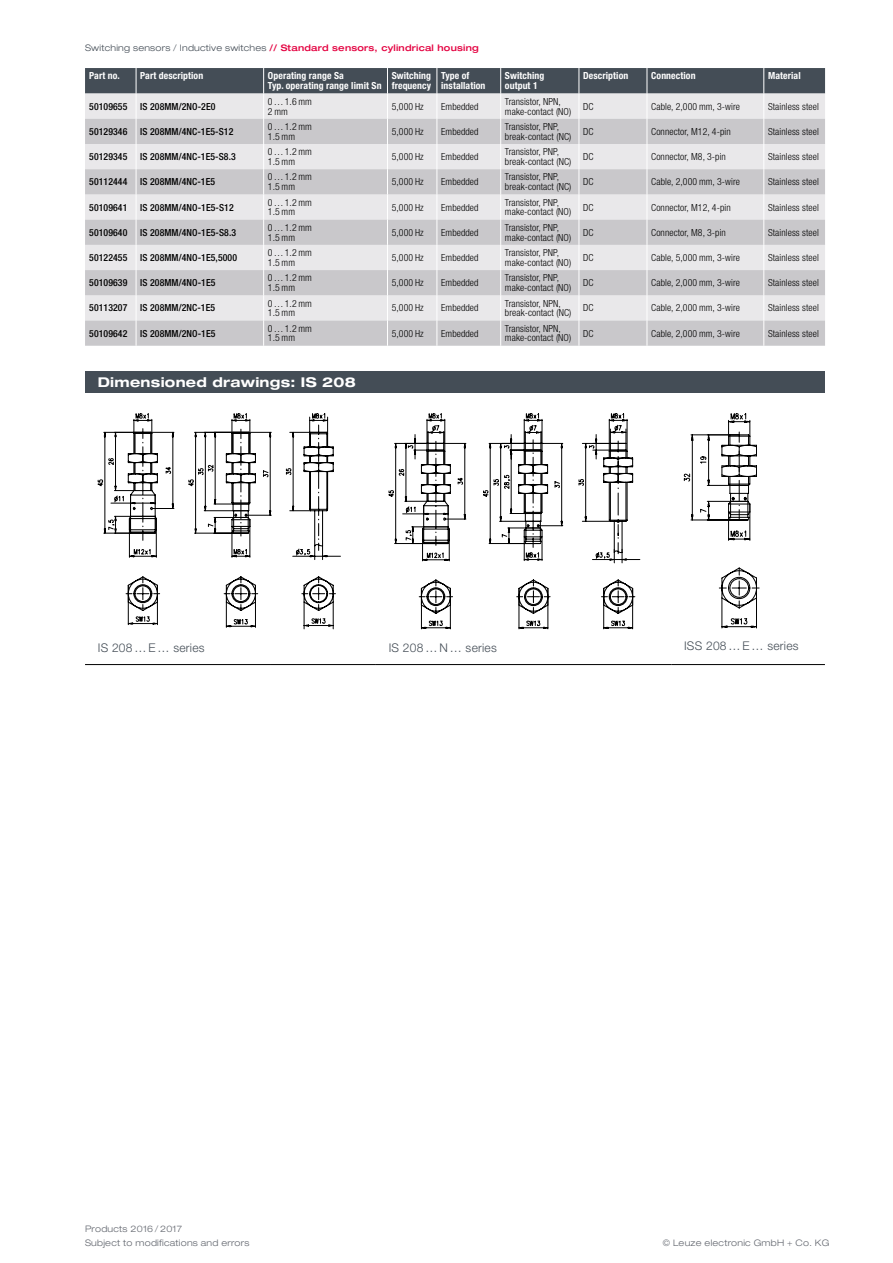
<style>
.page{position:relative;width:893px;height:1263px;background:#fff}
.page>*{position:absolute;margin:0;border:0;box-sizing:border-box;transform-origin:0 0}
.t1{font:700 expanded 13.5px "Helvetica Neue LT Pro";letter-spacing:.02em;color:#fff}
.t2{font:300 12px "Helvetica Neue LT Pro";letter-spacing:.02em;color:#444d56}
.t3{font:300 condensed 9.75px/9.8px "Helvetica Neue LT Pro";letter-spacing:.01em;color:#000}
.t4{font:500 condensed 9.75px "Helvetica Neue LT Pro";letter-spacing:.01em;color:#000}
.t5{font:700 condensed 9.75px/9.8px "Helvetica Neue LT Pro";letter-spacing:.01em;color:#fff}
.t6{font:300 expanded 9px/13.5px "Helvetica Neue LT Pro";letter-spacing:.025em;color:#63676f}
.t7{font:500 expanded 9px "Helvetica Neue LT Pro";letter-spacing:.025em;color:#e40040}
.s1{font-weight:300;color:#444d56}
</style>
<div class="page">
<svg style="left:85px;top:68px;width:740px;height:278px;background:#cccccf"></svg>
<div style="left:85px;top:371px;width:740px;height:22px;background:#444d56"></div>
<hr style="left:85px;top:664px;width:185px;height:1px;background:#000">
<hr style="left:270px;top:664px;width:106px;height:1px;background:#000">
<hr style="left:376px;top:664px;width:295px;height:1px;background:#000">
<hr style="left:671px;top:664px;width:154px;height:1px;background:#000">
<svg style="left:301px;top:576px;width:35px;height:53px"></svg>
<svg style="left:98px;top:413px;width:77px;height:212px"></svg>
<svg style="left:223px;top:576px;width:36px;height:52px"></svg>
<svg style="left:188px;top:413px;width:153px;height:147px"></svg>
<svg style="left:418px;top:579px;width:35px;height:50px"></svg>
<svg style="left:389px;top:413px;width:78px;height:149px"></svg>
<svg style="left:483px;top:413px;width:157px;height:216px"></svg>
<svg style="left:684px;top:413px;width:75px;height:215px"></svg>
<p class="t7" style="left:85px;top:42px;width:395px"><span class="s1">Switching sensors / Inductive switches</span> // Standard sensors, cylindrical housing</p>
<p class="t5" style="left:89px;top:71px;width:32px">Part no.</p>
<p class="t5" style="left:140px;top:71px;width:64px">Part description</p>
<p class="t5" style="left:268px;top:71px;width:115px">Operating range Sa<br>Typ. operating range limit Sn</p>
<p class="t5" style="left:392px;top:71px;width:41px">Switching frequency</p>
<p class="t5" style="left:441px;top:71px;width:46px">Type of installation</p>
<p class="t5" style="left:505px;top:71px;width:41px">Switching output 1</p>
<p class="t5" style="left:583px;top:71px;width:47px">Description</p>
<p class="t5" style="left:651px;top:71px;width:46px">Connection</p>
<p class="t5" style="left:768px;top:71px;width:34px">Material</p>
<p class="t4" style="left:89px;top:100px;width:40px">50109655</p>
<p class="t4" style="left:140px;top:100px;width:77px">IS 208MM/2NO-2E0</p>
<p class="t3" style="left:268px;top:96px;width:46px">0…1.6 mm<br>2mm</p>
<p class="t3" style="left:392px;top:101px;width:33px">5,000 Hz</p>
<p class="t3" style="left:441px;top:101px;width:39px">Embedded</p>
<p class="t3" style="left:505px;top:96px;width:68px">Transistor, NPN, make-contact (NO)</p>
<p class="t3" style="left:583px;top:101px;width:12px">DC</p>
<p class="t3" style="left:651px;top:101px;width:90px">Cable, 2,000 mm, 3-wire</p>
<p class="t3" style="left:768px;top:101px;width:52px">Stainless steel</p>
<p class="t4" style="left:89px;top:126px;width:40px">50129346</p>
<p class="t4" style="left:140px;top:126px;width:95px">IS 208MM/4NC-1E5-S12</p>
<p class="t3" style="left:268px;top:122px;width:46px">0…1.2 mm<br>1.5 mm</p>
<p class="t3" style="left:392px;top:126px;width:33px">5,000 Hz</p>
<p class="t3" style="left:441px;top:126px;width:39px">Embedded</p>
<p class="t3" style="left:505px;top:122px;width:68px">Transistor, PNP, break-contact (NC)</p>
<p class="t3" style="left:583px;top:126px;width:12px">DC</p>
<p class="t3" style="left:651px;top:126px;width:81px">Connector, M12, 4-pin</p>
<p class="t3" style="left:768px;top:126px;width:52px">Stainless steel</p>
<p class="t4" style="left:89px;top:151px;width:40px">50129345</p>
<p class="t4" style="left:140px;top:151px;width:97px">IS 208MM/4NC-1E5-S8.3</p>
<p class="t3" style="left:268px;top:147px;width:46px">0…1.2 mm<br>1.5 mm</p>
<p class="t3" style="left:392px;top:152px;width:33px">5,000 Hz</p>
<p class="t3" style="left:441px;top:152px;width:39px">Embedded</p>
<p class="t3" style="left:505px;top:147px;width:68px">Transistor, PNP, break-contact (NC)</p>
<p class="t3" style="left:583px;top:152px;width:12px">DC</p>
<p class="t3" style="left:651px;top:152px;width:76px">Connector, M8, 3-pin</p>
<p class="t3" style="left:768px;top:152px;width:52px">Stainless steel</p>
<p class="t4" style="left:89px;top:176px;width:40px">50112444</p>
<p class="t4" style="left:140px;top:176px;width:76px">IS 208MM/4NC-1E5</p>
<p class="t3" style="left:268px;top:172px;width:46px">0…1.2 mm<br>1.5 mm</p>
<p class="t3" style="left:392px;top:177px;width:33px">5,000 Hz</p>
<p class="t3" style="left:441px;top:177px;width:39px">Embedded</p>
<p class="t3" style="left:505px;top:172px;width:68px">Transistor, PNP, break-contact (NC)</p>
<p class="t3" style="left:583px;top:177px;width:12px">DC</p>
<p class="t3" style="left:651px;top:177px;width:90px">Cable, 2,000 mm, 3-wire</p>
<p class="t3" style="left:768px;top:177px;width:52px">Stainless steel</p>
<p class="t4" style="left:89px;top:201px;width:40px">50109641</p>
<p class="t4" style="left:140px;top:201px;width:95px">IS 208MM/4NO-1E5-S12</p>
<p class="t3" style="left:268px;top:197px;width:46px">0…1.2 mm<br>1.5 mm</p>
<p class="t3" style="left:392px;top:202px;width:33px">5,000 Hz</p>
<p class="t3" style="left:441px;top:202px;width:39px">Embedded</p>
<p class="t3" style="left:505px;top:197px;width:68px">Transistor, PNP, make-contact (NO)</p>
<p class="t3" style="left:583px;top:202px;width:12px">DC</p>
<p class="t3" style="left:651px;top:202px;width:81px">Connector, M12, 4-pin</p>
<p class="t3" style="left:768px;top:202px;width:52px">Stainless steel</p>
<p class="t4" style="left:89px;top:226px;width:40px">50109640</p>
<p class="t4" style="left:140px;top:226px;width:97px">IS 208MM/4NO-1E5-S8.3</p>
<p class="t3" style="left:268px;top:222px;width:46px">0…1.2 mm<br>1.5 mm</p>
<p class="t3" style="left:392px;top:227px;width:33px">5,000 Hz</p>
<p class="t3" style="left:441px;top:227px;width:39px">Embedded</p>
<p class="t3" style="left:505px;top:222px;width:68px">Transistor, PNP, make-contact (NO)</p>
<p class="t3" style="left:583px;top:227px;width:12px">DC</p>
<p class="t3" style="left:651px;top:227px;width:76px">Connector, M8, 3-pin</p>
<p class="t3" style="left:768px;top:227px;width:52px">Stainless steel</p>
<p class="t4" style="left:89px;top:252px;width:40px">50122455</p>
<p class="t4" style="left:140px;top:252px;width:98px">IS 208MM/4NO-1E5,5000</p>
<p class="t3" style="left:268px;top:248px;width:46px">0…1.2 mm<br>1.5 mm</p>
<p class="t3" style="left:392px;top:253px;width:33px">5,000 Hz</p>
<p class="t3" style="left:441px;top:253px;width:39px">Embedded</p>
<p class="t3" style="left:505px;top:248px;width:68px">Transistor, PNP, make-contact (NO)</p>
<p class="t3" style="left:583px;top:253px;width:12px">DC</p>
<p class="t3" style="left:651px;top:253px;width:90px">Cable, 5,000 mm, 3-wire</p>
<p class="t3" style="left:768px;top:253px;width:52px">Stainless steel</p>
<p class="t4" style="left:89px;top:277px;width:40px">50109639</p>
<p class="t4" style="left:140px;top:277px;width:77px">IS 208MM/4NO-1E5</p>
<p class="t3" style="left:268px;top:273px;width:46px">0…1.2 mm<br>1.5 mm</p>
<p class="t3" style="left:392px;top:278px;width:33px">5,000 Hz</p>
<p class="t3" style="left:441px;top:278px;width:39px">Embedded</p>
<p class="t3" style="left:505px;top:273px;width:68px">Transistor, PNP, make-contact (NO)</p>
<p class="t3" style="left:583px;top:278px;width:12px">DC</p>
<p class="t3" style="left:651px;top:278px;width:90px">Cable, 2,000 mm, 3-wire</p>
<p class="t3" style="left:768px;top:278px;width:52px">Stainless steel</p>
<p class="t4" style="left:89px;top:302px;width:40px">50113207</p>
<p class="t4" style="left:140px;top:302px;width:76px">IS 208MM/2NC-1E5</p>
<p class="t3" style="left:268px;top:298px;width:46px">0…1.2 mm<br>1.5 mm</p>
<p class="t3" style="left:392px;top:303px;width:33px">5,000 Hz</p>
<p class="t3" style="left:441px;top:303px;width:39px">Embedded</p>
<p class="t3" style="left:505px;top:298px;width:68px">Transistor, NPN, break-contact (NC)</p>
<p class="t3" style="left:583px;top:303px;width:12px">DC</p>
<p class="t3" style="left:651px;top:303px;width:90px">Cable, 2,000 mm, 3-wire</p>
<p class="t3" style="left:768px;top:303px;width:52px">Stainless steel</p>
<p class="t4" style="left:89px;top:327px;width:40px">50109642</p>
<p class="t4" style="left:140px;top:327px;width:77px">IS 208MM/2NO-1E5</p>
<p class="t3" style="left:268px;top:323px;width:46px">0…1.2 mm<br>1.5 mm</p>
<p class="t3" style="left:392px;top:328px;width:33px">5,000 Hz</p>
<p class="t3" style="left:441px;top:328px;width:39px">Embedded</p>
<p class="t3" style="left:505px;top:323px;width:68px">Transistor, NPN, make-contact (NO)</p>
<p class="t3" style="left:583px;top:328px;width:12px">DC</p>
<p class="t3" style="left:651px;top:328px;width:90px">Cable, 2,000 mm, 3-wire</p>
<p class="t3" style="left:768px;top:328px;width:52px">Stainless steel</p>
<h1 class="t1" style="left:98px;top:373px;width:260px">Dimensioned drawings: IS 208</h1>
<p class="t2" style="left:98px;top:640px;width:108px">IS 208…E… series</p>
<p class="t2" style="left:389px;top:640px;width:110px">IS 208…N… series</p>
<p class="t2" style="left:684px;top:639px;width:116px">ISS 208…E… series</p>
<p class="t6" style="left:85px;top:1222px;width:166px">Products 2016 / 2017<br>Subject to modifications and errors</p>
<p class="t6" style="left:663px;top:1236px;width:168px">© Leuze electronic GmbH + Co. KG</p>
</div>
